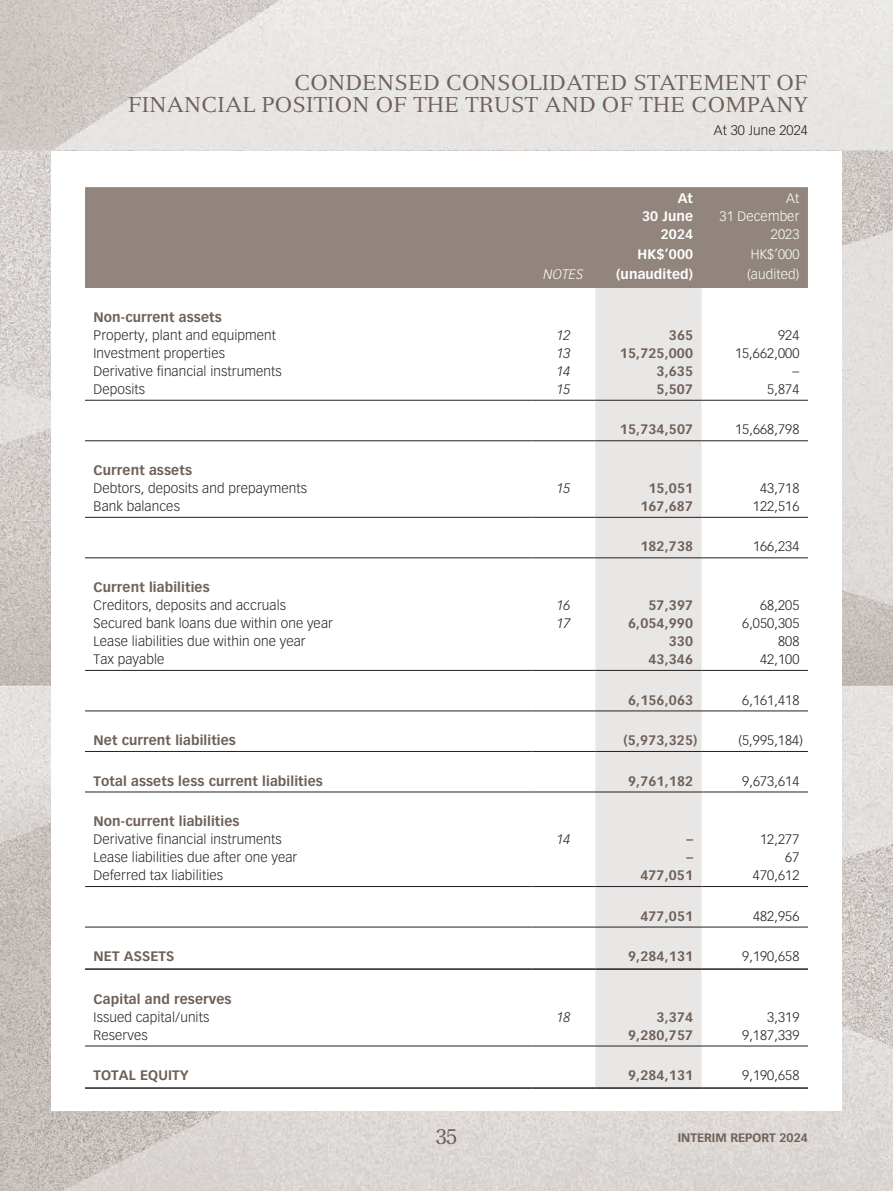
<style>
.page{position:relative;width:893px;height:1191px;background:#fff}
.page>*{position:absolute;margin:0;border:0;box-sizing:border-box;transform-origin:0 0}
.t1{font:21px/22.5px "Versailles LT Std";letter-spacing:.01em;color:#6f6058;text-align:right}
.t2{font:300 13.5px "Vectora LT Std";letter-spacing:.01em;color:#231f20}
.t3{font:700 13.5px "Vectora LT Std";letter-spacing:.01em;color:#6f6058}
.t4{font:300 13.5px/18px "Vectora LT Std";letter-spacing:.01em;color:#fff;text-align:right}
.t5{font:700 13.5px/18px "Vectora LT Std";letter-spacing:.01em;color:#fff;text-align:right}
.t6{font:italic 300 13.5px "Vectora LT Std";letter-spacing:.01em;color:#231f20}
.t7{font:italic 300 13.5px "Vectora LT Std";letter-spacing:.01em;color:#fff}
.t8{font:700 12px "Vectora LT Std";color:#6f6058}
</style>
<div class="page">
<img style="left:0;top:0;width:893px;height:1191px">
<div style="left:51px;top:151px;width:791px;height:959px;background:#fff"></div>
<div style="left:85px;top:187px;width:723px;height:101px;background:#91857d"></div>
<svg style="left:85px;top:399px;width:723px;height:648px"></svg>
<div style="left:595px;top:288px;width:107px;height:799px;background:#e9e7e5"></div>
<hr style="left:85px;top:400px;width:446px;height:1px;background:#231f20">
<hr style="left:531px;top:400px;width:64px;height:1px;background:#231f20">
<hr style="left:595px;top:400px;width:107px;height:1px;background:#231f20">
<hr style="left:702px;top:400px;width:106px;height:1px;background:#231f20">
<hr style="left:85px;top:440px;width:446px;height:1px;background:#231f20">
<hr style="left:531px;top:440px;width:64px;height:1px;background:#231f20">
<hr style="left:595px;top:440px;width:107px;height:1px;background:#231f20">
<hr style="left:702px;top:440px;width:106px;height:1px;background:#231f20">
<hr style="left:85px;top:517px;width:446px;height:1px;background:#231f20">
<hr style="left:531px;top:517px;width:64px;height:1px;background:#231f20">
<hr style="left:595px;top:517px;width:107px;height:1px;background:#231f20">
<hr style="left:702px;top:517px;width:106px;height:1px;background:#231f20">
<hr style="left:85px;top:557px;width:446px;height:1px;background:#231f20">
<hr style="left:531px;top:557px;width:64px;height:1px;background:#231f20">
<hr style="left:595px;top:557px;width:107px;height:1px;background:#231f20">
<hr style="left:702px;top:557px;width:106px;height:1px;background:#231f20">
<hr style="left:85px;top:670px;width:446px;height:1px;background:#231f20">
<hr style="left:531px;top:670px;width:64px;height:1px;background:#231f20">
<hr style="left:595px;top:670px;width:107px;height:1px;background:#231f20">
<hr style="left:702px;top:670px;width:106px;height:1px;background:#231f20">
<hr style="left:85px;top:710px;width:446px;height:1px;background:#231f20">
<hr style="left:531px;top:710px;width:64px;height:1px;background:#231f20">
<hr style="left:595px;top:710px;width:107px;height:1px;background:#231f20">
<hr style="left:702px;top:710px;width:106px;height:1px;background:#231f20">
<hr style="left:85px;top:751px;width:446px;height:1px;background:#231f20">
<hr style="left:531px;top:751px;width:64px;height:1px;background:#231f20">
<hr style="left:595px;top:751px;width:107px;height:1px;background:#231f20">
<hr style="left:702px;top:751px;width:106px;height:1px;background:#231f20">
<hr style="left:85px;top:791px;width:446px;height:1px;background:#231f20">
<hr style="left:531px;top:791px;width:64px;height:1px;background:#231f20">
<hr style="left:595px;top:791px;width:107px;height:1px;background:#231f20">
<hr style="left:702px;top:791px;width:106px;height:1px;background:#231f20">
<hr style="left:85px;top:886px;width:446px;height:1px;background:#231f20">
<hr style="left:531px;top:886px;width:64px;height:1px;background:#231f20">
<hr style="left:595px;top:886px;width:107px;height:1px;background:#231f20">
<hr style="left:702px;top:886px;width:106px;height:1px;background:#231f20">
<hr style="left:85px;top:926px;width:446px;height:1px;background:#231f20">
<hr style="left:531px;top:926px;width:64px;height:1px;background:#231f20">
<hr style="left:595px;top:926px;width:107px;height:1px;background:#231f20">
<hr style="left:702px;top:926px;width:106px;height:1px;background:#231f20">
<hr style="left:85px;top:968px;width:446px;height:1px;background:#231f20">
<hr style="left:531px;top:968px;width:64px;height:1px;background:#231f20">
<hr style="left:595px;top:968px;width:107px;height:1px;background:#231f20">
<hr style="left:702px;top:968px;width:106px;height:1px;background:#231f20">
<hr style="left:85px;top:1045px;width:446px;height:1px;background:#231f20">
<hr style="left:531px;top:1045px;width:64px;height:1px;background:#231f20">
<hr style="left:595px;top:1045px;width:107px;height:1px;background:#231f20">
<hr style="left:702px;top:1045px;width:106px;height:1px;background:#231f20">
<hr style="left:85px;top:1087px;width:446px;height:1px;background:#231f20">
<hr style="left:531px;top:1087px;width:64px;height:1px;background:#231f20">
<hr style="left:595px;top:1087px;width:107px;height:1px;background:#231f20">
<hr style="left:702px;top:1087px;width:106px;height:1px;background:#231f20">
<h1 class="t1" style="left:128px;top:71px;width:681px">CONDENSED CONSOLIDATED STATEMENT OF<br>FINANCIAL POSITION OF THE TRUST AND OF THE COMPANY</h1>
<p class="t2" style="left:714px;top:122px;width:96px">At 30 June 2024</p>
<p class="t5" style="left:642px;top:189px;width:53px">At<br>30 June<br>2024</p>
<p class="t4" style="left:719px;top:189px;width:81px">At<br>31 December<br>2023</p>
<p class="t5" style="left:638px;top:245px;width:57px">HK$’000</p>
<p class="t4" style="left:751px;top:245px;width:50px">HK$’000</p>
<p class="t7" style="left:543px;top:266px;width:41px">NOTES</p>
<p class="t5" style="left:616px;top:265px;width:78px">(unaudited)</p>
<p class="t4" style="left:747px;top:265px;width:54px">(audited)</p>
<p class="t3" style="left:94px;top:309px;width:130px">Non-current assets</p>
<p class="t2" style="left:94px;top:327px;width:184px">Property, plant and equipment</p>
<p class="t6" style="left:556px;top:327px;width:16px">12</p>
<p class="t3" style="left:669px;top:327px;width:26px">365</p>
<p class="t2" style="left:778px;top:327px;width:23px">924</p>
<p class="t2" style="left:94px;top:345px;width:133px">Investment properties</p>
<p class="t6" style="left:556px;top:345px;width:16px">13</p>
<p class="t3" style="left:620px;top:345px;width:75px">15,725,000</p>
<p class="t2" style="left:735px;top:345px;width:66px">15,662,000</p>
<p class="t2" style="left:94px;top:363px;width:190px">Derivative financial instruments</p>
<p class="t6" style="left:556px;top:363px;width:16px">14</p>
<p class="t3" style="left:657px;top:363px;width:38px">3,635</p>
<p class="t2" style="left:793px;top:363px;width:8px">–</p>
<p class="t2" style="left:94px;top:381px;width:53px">Deposits</p>
<p class="t6" style="left:556px;top:381px;width:16px">15</p>
<p class="t3" style="left:657px;top:381px;width:38px">5,507</p>
<p class="t2" style="left:767px;top:381px;width:34px">5,874</p>
<p class="t3" style="left:620px;top:421px;width:75px">15,734,507</p>
<p class="t2" style="left:735px;top:422px;width:66px">15,668,798</p>
<p class="t3" style="left:94px;top:462px;width:100px">Current assets</p>
<p class="t2" style="left:94px;top:480px;width:215px">Debtors, deposits and prepayments</p>
<p class="t6" style="left:556px;top:480px;width:16px">15</p>
<p class="t3" style="left:648px;top:480px;width:46px">15,051</p>
<p class="t2" style="left:760px;top:480px;width:41px">43,718</p>
<p class="t2" style="left:94px;top:498px;width:88px">Bank balances</p>
<p class="t3" style="left:640px;top:498px;width:54px">167,687</p>
<p class="t2" style="left:753px;top:498px;width:48px">122,516</p>
<p class="t3" style="left:640px;top:538px;width:54px">182,738</p>
<p class="t2" style="left:753px;top:539px;width:48px">166,234</p>
<p class="t3" style="left:94px;top:579px;width:118px">Current liabilities</p>
<p class="t2" style="left:94px;top:597px;width:194px">Creditors, deposits and accruals</p>
<p class="t6" style="left:556px;top:597px;width:16px">16</p>
<p class="t3" style="left:648px;top:597px;width:46px">57,397</p>
<p class="t2" style="left:760px;top:597px;width:41px">68,205</p>
<p class="t2" style="left:94px;top:615px;width:241px">Secured bank loans due within one year</p>
<p class="t6" style="left:556px;top:615px;width:16px">17</p>
<p class="t3" style="left:628px;top:615px;width:67px">6,054,990</p>
<p class="t2" style="left:742px;top:615px;width:59px">6,050,305</p>
<p class="t2" style="left:94px;top:633px;width:214px">Lease liabilities due within one year</p>
<p class="t3" style="left:669px;top:633px;width:26px">330</p>
<p class="t2" style="left:778px;top:633px;width:23px">808</p>
<p class="t2" style="left:94px;top:651px;width:72px">Tax payable</p>
<p class="t3" style="left:648px;top:651px;width:46px">43,346</p>
<p class="t2" style="left:760px;top:651px;width:41px">42,100</p>
<p class="t3" style="left:628px;top:691px;width:67px">6,156,063</p>
<p class="t2" style="left:742px;top:692px;width:59px">6,161,418</p>
<p class="t3" style="left:94px;top:732px;width:144px">Net current liabilities</p>
<p class="t3" style="left:624px;top:732px;width:75px">(5,973,325)</p>
<p class="t2" style="left:738px;top:732px;width:66px">(5,995,184)</p>
<p class="t3" style="left:94px;top:772px;width:231px">Total assets less current liabilities</p>
<p class="t3" style="left:628px;top:772px;width:67px">9,761,182</p>
<p class="t2" style="left:742px;top:773px;width:59px">9,673,614</p>
<p class="t3" style="left:94px;top:813px;width:147px">Non-current liabilities</p>
<p class="t2" style="left:94px;top:831px;width:190px">Derivative financial instruments</p>
<p class="t6" style="left:556px;top:831px;width:16px">14</p>
<p class="t3" style="left:686px;top:831px;width:8px">–</p>
<p class="t2" style="left:760px;top:831px;width:41px">12,277</p>
<p class="t2" style="left:94px;top:849px;width:205px">Lease liabilities due after one year</p>
<p class="t3" style="left:686px;top:849px;width:8px">–</p>
<p class="t2" style="left:785px;top:849px;width:16px">67</p>
<p class="t2" style="left:94px;top:867px;width:131px">Deferred tax liabilities</p>
<p class="t3" style="left:640px;top:867px;width:54px">477,051</p>
<p class="t2" style="left:753px;top:867px;width:48px">470,612</p>
<p class="t3" style="left:640px;top:907px;width:54px">477,051</p>
<p class="t2" style="left:753px;top:908px;width:48px">482,956</p>
<p class="t3" style="left:94px;top:948px;width:82px">NET ASSETS</p>
<p class="t3" style="left:628px;top:948px;width:67px">9,284,131</p>
<p class="t2" style="left:742px;top:948px;width:59px">9,190,658</p>
<p class="t3" style="left:94px;top:990px;width:140px">Capital and reserves</p>
<p class="t2" style="left:94px;top:1009px;width:117px">Issued capital/units</p>
<p class="t6" style="left:556px;top:1008px;width:16px">18</p>
<p class="t3" style="left:657px;top:1008px;width:38px">3,374</p>
<p class="t2" style="left:767px;top:1009px;width:34px">3,319</p>
<p class="t2" style="left:94px;top:1027px;width:56px">Reserves</p>
<p class="t3" style="left:628px;top:1026px;width:67px">9,280,757</p>
<p class="t2" style="left:742px;top:1027px;width:59px">9,187,339</p>
<p class="t3" style="left:94px;top:1067px;width:97px">TOTAL EQUITY</p>
<p class="t3" style="left:628px;top:1067px;width:67px">9,284,131</p>
<p class="t2" style="left:742px;top:1067px;width:59px">9,190,658</p>
<h1 class="t1" style="left:435px;top:1125px;width:24px">35</h1>
<p class="t8" style="left:678px;top:1130px;width:132px">INTERIM REPORT 2024</p>
</div>
